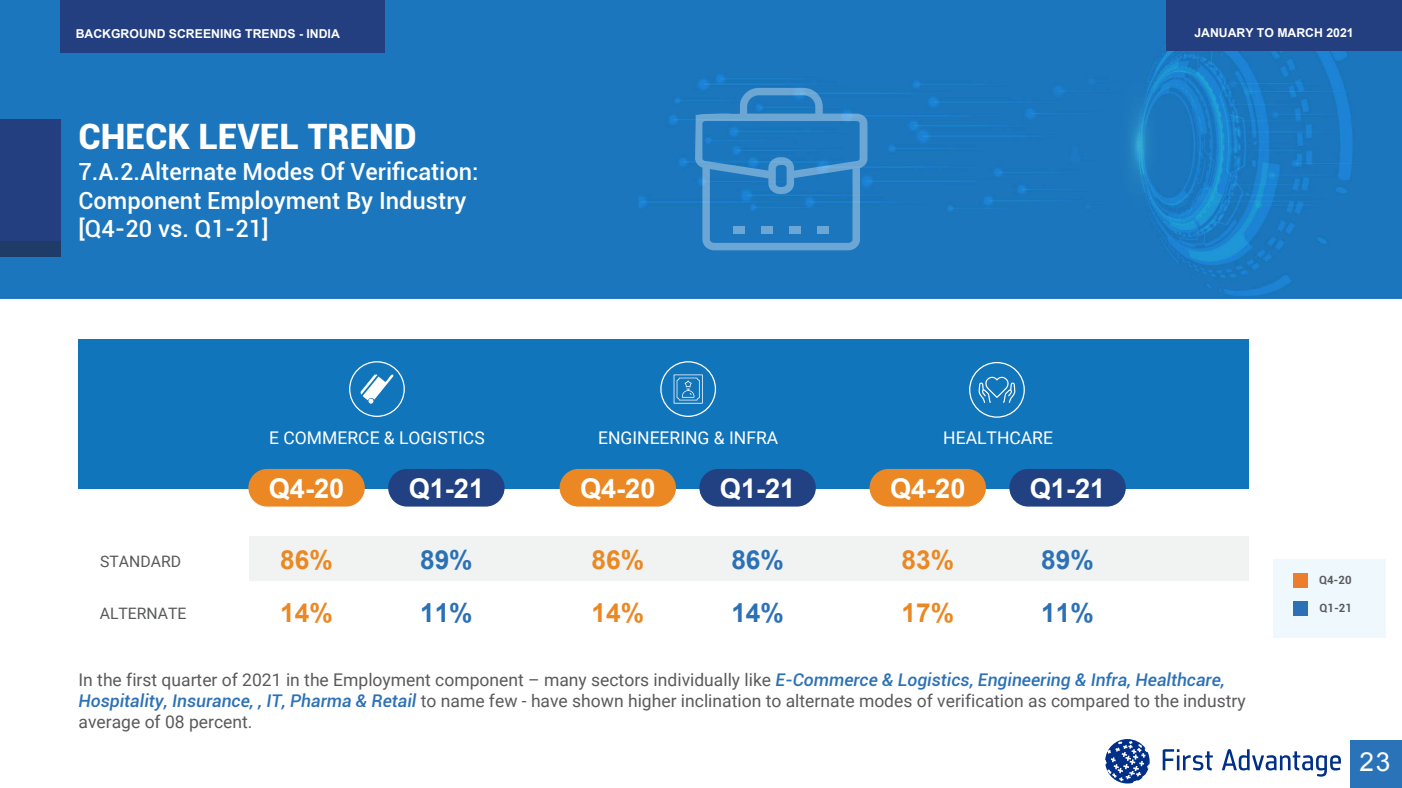
<style>
.page{position:relative;width:1402px;height:788px;background:#fff}
.page>*{position:absolute;margin:0;border:0;box-sizing:border-box;transform-origin:0 0}
.t1{font:900 35px "Roboto";color:#fff}
.t2{font:700 27.12px "Arial";color:#fff}
.t3{font:700 26.25px "Arial";color:#eb8823}
.t4{font:700 26.25px "Arial";color:#2c71b6}
.t5{font:26.25px "Arial";color:#fff}
.t6{font:500 23.62px/28.3px "Roboto";color:#fff}
.t7{font:17.5px/21px "Roboto";color:#5a5a5d}
.t8{font:17.5px "Roboto";color:#fff}
.t9{font:15.75px "Roboto";color:#58595b}
.t10{font:700 12.25px "Arial";color:#fff}
.t11{font:700 11.38px "Roboto";color:#5a5a5d}
.s1{font-weight:500;font-style:italic;color:#2c71b6}
</style>
<div class="page">
<div style="left:0;top:0;width:1401px;height:298px;background:#1b76bd"></div>
<div style="left:1273px;top:559px;width:113px;height:78px;background:#eef8fd"></div>
<div style="left:1293px;top:573px;width:14px;height:14px;background:#ec7d2f"></div>
<div style="left:1293px;top:601px;width:14px;height:14px;background:#2c71b6"></div>
<div style="left:249px;top:536px;width:999px;height:45px;background:#f0f3f2"></div>
<div style="left:78px;top:340px;width:1170px;height:149px;background:#1175bb"></div>
<div style="left:869px;top:469px;width:117px;height:37px;background:#eb8823;border-radius:19px"></div>
<div style="left:1009px;top:469px;width:116px;height:37px;background:#224182;border-radius:19px"></div>
<div style="left:969px;top:362px;width:55px;height:55px;border:1px solid #fff;border-radius:50%"></div>
<svg style="left:978px;top:377px;width:37px;height:26px"></svg>
<div style="left:559px;top:469px;width:117px;height:37px;background:#eb8823;border-radius:19px"></div>
<div style="left:699px;top:469px;width:116px;height:37px;background:#224182;border-radius:19px"></div>
<div style="left:660px;top:361px;width:56px;height:56px;border:1px solid #fff;border-radius:50%"></div>
<svg style="left:673px;top:374px;width:29px;height:29px"></svg>
<div style="left:248px;top:469px;width:117px;height:37px;background:#eb8823;border-radius:19px"></div>
<div style="left:388px;top:469px;width:116px;height:37px;background:#224182;border-radius:19px"></div>
<div style="left:349px;top:361px;width:56px;height:56px;border:1px solid #fff;border-radius:50%"></div>
<svg style="left:360px;top:374px;width:33px;height:30px"></svg>
<svg style="left:688px;top:19px;width:179px;height:231px;background:#277dc1"></svg>
<div style="left:733px;top:226px;width:12px;height:8px;background:#6ca6d4"></div>
<div style="left:761px;top:226px;width:12px;height:8px;background:#6ca6d4"></div>
<div style="left:789px;top:226px;width:11px;height:8px;background:#6ca6d4"></div>
<div style="left:817px;top:226px;width:11px;height:8px;background:#6ca6d4"></div>
<div style="left:1350px;top:740px;width:51px;height:48px;background:#2b73b9"></div>
<div style="left:0;top:119px;width:60px;height:122px;background:#243f80"></div>
<div style="left:0;top:241px;width:60px;height:16px;background:#1f3b68"></div>
<svg style="left:1162px;top:749px;width:50px;height:21px"></svg>
<svg style="left:1222px;top:749px;width:118px;height:27px"></svg>
<svg style="left:1105px;top:739px;width:44px;height:44px"></svg>
<div style="left:60px;top:0;width:324px;height:53px;background:#243f80"></div>
<div style="left:1166px;top:0;width:235px;height:50px;background:#243f80"></div>
<p class="t10" style="left:76px;top:26px;width:266px">BACKGROUND SCREENING TRENDS - INDIA</p>
<p class="t10" style="left:1194px;top:25px;width:161px">JANUARY TO MARCH 2021</p>
<h1 class="t1" style="left:78px;top:112px;width:340px">CHECK LEVEL TREND</h1>
<h3 class="t6" style="left:78px;top:157px;width:401px">7.A.2.Alternate Modes Of Verification:<br>Component Employment By Industry [Q4-20 vs. Q1-21]</h3>
<p class="t9" style="left:100px;top:550px;width:82px">STANDARD</p>
<p class="t9" style="left:100px;top:602px;width:88px">ALTERNATE</p>
<p class="t8" style="left:269px;top:425px;width:217px">E COMMERCE &amp; LOGISTICS</p>
<h2 class="t2" style="left:269px;top:470px;width:77px">Q4-20</h2>
<h2 class="t2" style="left:408px;top:470px;width:77px">Q1-21</h2>
<h3 class="t3" style="left:280px;top:542px;width:54px">86%</h3>
<h3 class="t4" style="left:420px;top:542px;width:54px">89%</h3>
<h3 class="t3" style="left:280px;top:595px;width:54px">14%</h3>
<h3 class="t4" style="left:420px;top:595px;width:54px">11%</h3>
<p class="t8" style="left:598px;top:425px;width:182px">ENGINEERING &amp; INFRA</p>
<h2 class="t2" style="left:580px;top:470px;width:77px">Q4-20</h2>
<h2 class="t2" style="left:720px;top:470px;width:77px">Q1-21</h2>
<h3 class="t3" style="left:591px;top:542px;width:54px">86%</h3>
<h3 class="t4" style="left:731px;top:542px;width:54px">86%</h3>
<h3 class="t3" style="left:591px;top:595px;width:54px">14%</h3>
<h3 class="t4" style="left:731px;top:595px;width:54px">14%</h3>
<p class="t8" style="left:943px;top:425px;width:111px">HEALTHCARE</p>
<h2 class="t2" style="left:890px;top:470px;width:77px">Q4-20</h2>
<h2 class="t2" style="left:1029px;top:470px;width:77px">Q1-21</h2>
<h3 class="t3" style="left:901px;top:542px;width:54px">83%</h3>
<h3 class="t4" style="left:1041px;top:542px;width:54px">89%</h3>
<h3 class="t3" style="left:901px;top:595px;width:54px">17%</h3>
<h3 class="t4" style="left:1041px;top:595px;width:54px">11%</h3>
<p class="t7" style="left:78px;top:668px;width:1168px">In the first quarter of 2021 in the Employment component – many sectors individually like <span class="s1">E-Commerce &amp; Logistics, Engineering &amp; Infra, Healthcare,<br>Hospitality, Insurance, , IT, Pharma &amp; Retail</span> to name few - have shown higher inclination to alternate modes of verification as compared to the industry average of 08 percent.</p>
<p class="t11" style="left:1318px;top:571px;width:34px">Q4-20</p>
<p class="t11" style="left:1319px;top:599px;width:34px">Q1-21</p>
<h3 class="t5" style="left:1359px;top:744px;width:32px">23</h3>
</div>
